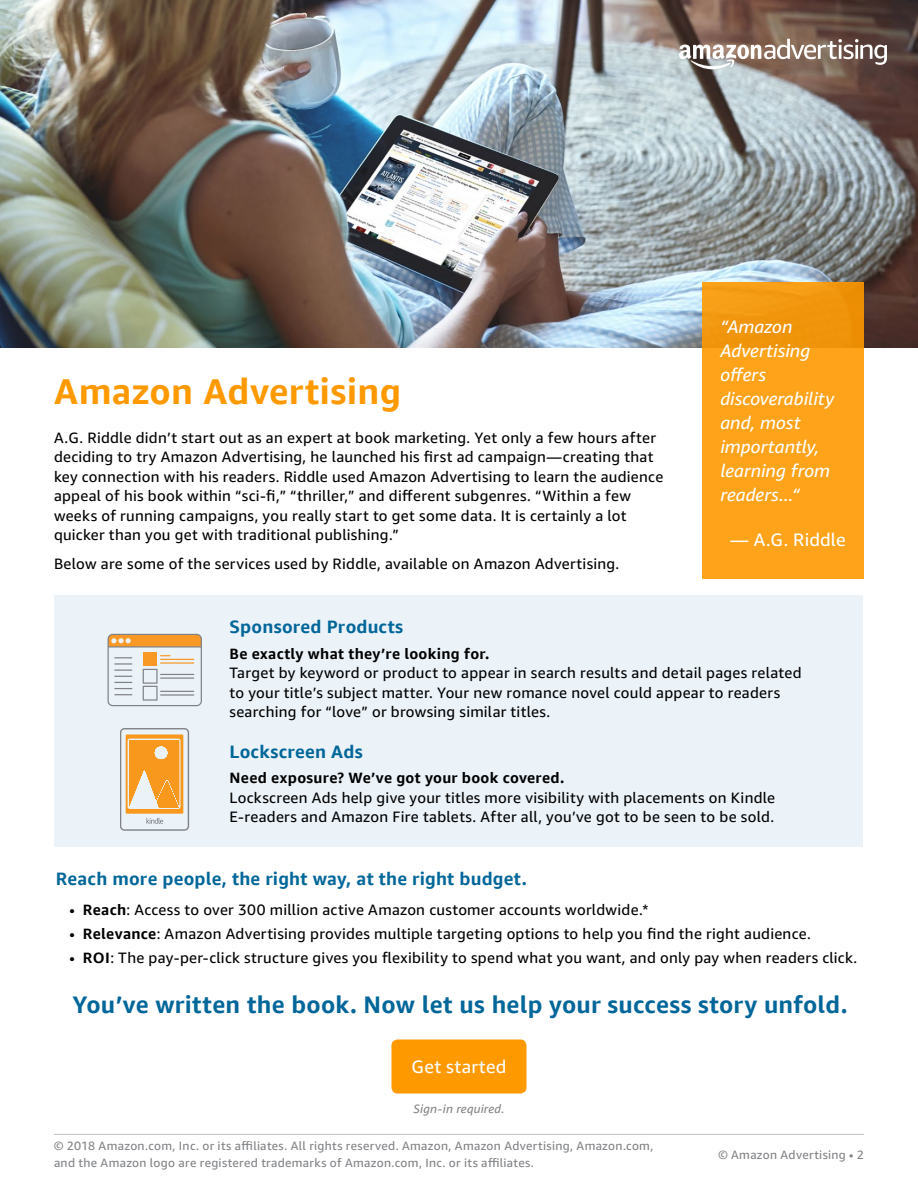
<style>
.page{position:relative;width:918px;height:1188px;background:#fff}
.page>*{position:absolute;margin:0;border:0;box-sizing:border-box;transform-origin:0 0}
.t1{font:700 36px "Amazon Ember";letter-spacing:.01em;color:#f90}
.t2{font:700 24px "Amazon Ember";letter-spacing:.01em;color:#069}
.t3{font:italic 18px/24px "Amazon Ember";color:#fff}
.t4{font:700 18px "Amazon Ember";letter-spacing:.015em;color:#069}
.t5{font:18px "Amazon Ember";letter-spacing:.01em;color:#fff}
.t6{font:15px/19.5px "Amazon Ember";letter-spacing:.02em;color:#000}
.t7{font:700 15px "Amazon Ember";letter-spacing:.02em;color:#000}
.t8{font:12px/16.5px "Amazon Ember";letter-spacing:.03em;color:#808285}
.t9{font:italic 12px "Amazon Ember";letter-spacing:.015em;color:#808285}
.s1{font-weight:700}
</style>
<div class="page">
<hr style="left:54px;top:1134px;width:810px;height:1px;background:#c0c1c2">
<div style="left:55px;top:596px;width:808px;height:252px;background:#ebf3f9"></div>
<img style="left:0;top:0;width:918px;height:348px">
<svg style="left:679px;top:39px;width:208px;height:30px"></svg>
<div style="left:702px;top:282px;width:162px;height:297px;background:linear-gradient(to bottom,#f59a11,#ffa61d)"></div>
<svg style="left:108px;top:634px;width:94px;height:72px"></svg>
<hr style="left:160px;top:662px;width:34px;height:2px;background:#f89926">
<hr style="left:160px;top:674px;width:34px;height:1px;background:#808285">
<hr style="left:160px;top:677px;width:34px;height:2px;background:#808285">
<hr style="left:160px;top:691px;width:34px;height:1px;background:#808285">
<hr style="left:160px;top:694px;width:34px;height:2px;background:#808285">
<svg style="left:126px;top:734px;width:57px;height:90px"></svg>
<div style="left:120px;top:728px;width:69px;height:103px;border:1px solid #808285;border-radius:4px"></div>
<div style="left:392px;top:1040px;width:134px;height:54px;background:#f90;border-radius:6px"></div>
<h1 class="t1" style="left:54px;top:369px;width:349px">Amazon Advertising</h1>
<p class="t6" style="left:54px;top:428px;width:611px">A.G. Riddle didn’t start out as an expert at book marketing. Yet only a few hours after deciding to try Amazon Advertising, he launched his first ad campaign—creating that key connection with his readers. Riddle used Amazon Advertising to learn the audience appeal of his book within “sci-fi,” “thriller,” and different subgenres. “Within a few weeks of running campaigns, you really start to get some data. It is certainly a lot quicker than you get with traditional publishing.”</p>
<p class="t6" style="left:54px;top:554px;width:567px">Below are some of the services used by Riddle, available on Amazon Advertising.</p>
<p class="t3" style="left:720px;top:315px;width:115px">“Amazon<br>Advertising offers discoverability and, most importantly, learning from readers...“</p>
<p class="t5" style="left:731px;top:528px;width:116px">— A.G. Riddle</p>
<p class="t4" style="left:230px;top:616px;width:175px">Sponsored Products</p>
<p class="t7" style="left:230px;top:644px;width:261px">Be exactly what they’re looking for.</p>
<p class="t6" style="left:230px;top:664px;width:574px">Target by keyword or product to appear in search results and detail pages related to your title’s subject matter. Your new romance novel could appear to readers searching for “love” or browsing similar titles.</p>
<p class="t4" style="left:230px;top:740px;width:135px">Lockscreen Ads</p>
<p class="t7" style="left:230px;top:769px;width:337px">Need exposure? We’ve got your book covered.</p>
<p class="t6" style="left:230px;top:788px;width:547px">Lockscreen Ads help give your titles more visibility with placements on Kindle<br>E-readers and Amazon Fire tablets. After all, you’ve got to be seen to be sold.</p>
<p class="t4" style="left:56px;top:868px;width:472px">Reach more people, the right way, at the right budget.</p>
<p class="t6" style="left:69px;top:900px;width:580px">• <span class="s1">Reach</span>: Access to over 300 million active Amazon customer accounts worldwide.*</p>
<p class="t6" style="left:69px;top:924px;width:743px">• <span class="s1">Relevance</span>: Amazon Advertising provides multiple targeting options to help you find the right audience.</p>
<p class="t6" style="left:69px;top:948px;width:789px">• <span class="s1">ROI</span>: The pay-per-click structure gives you flexibility to spend what you want, and only pay when readers click.</p>
<h2 class="t2" style="left:72px;top:990px;width:776px">You’ve written the book. Now let us help your success story unfold.</h2>
<p class="t5" style="left:412px;top:1055px;width:96px">Get started</p>
<p class="t9" style="left:414px;top:1101px;width:92px">Sign-in required.</p>
<p class="t8" style="left:54px;top:1138px;width:601px">© 2018 Amazon.com, Inc. or its affiliates. All rights reserved. Amazon, Amazon Advertising, Amazon.com, and the Amazon logo are registered trademarks of Amazon.com, Inc. or its affiliates.</p>
<p class="t8" style="left:718px;top:1147px;width:147px">© Amazon Advertising • 2</p>
</div>
